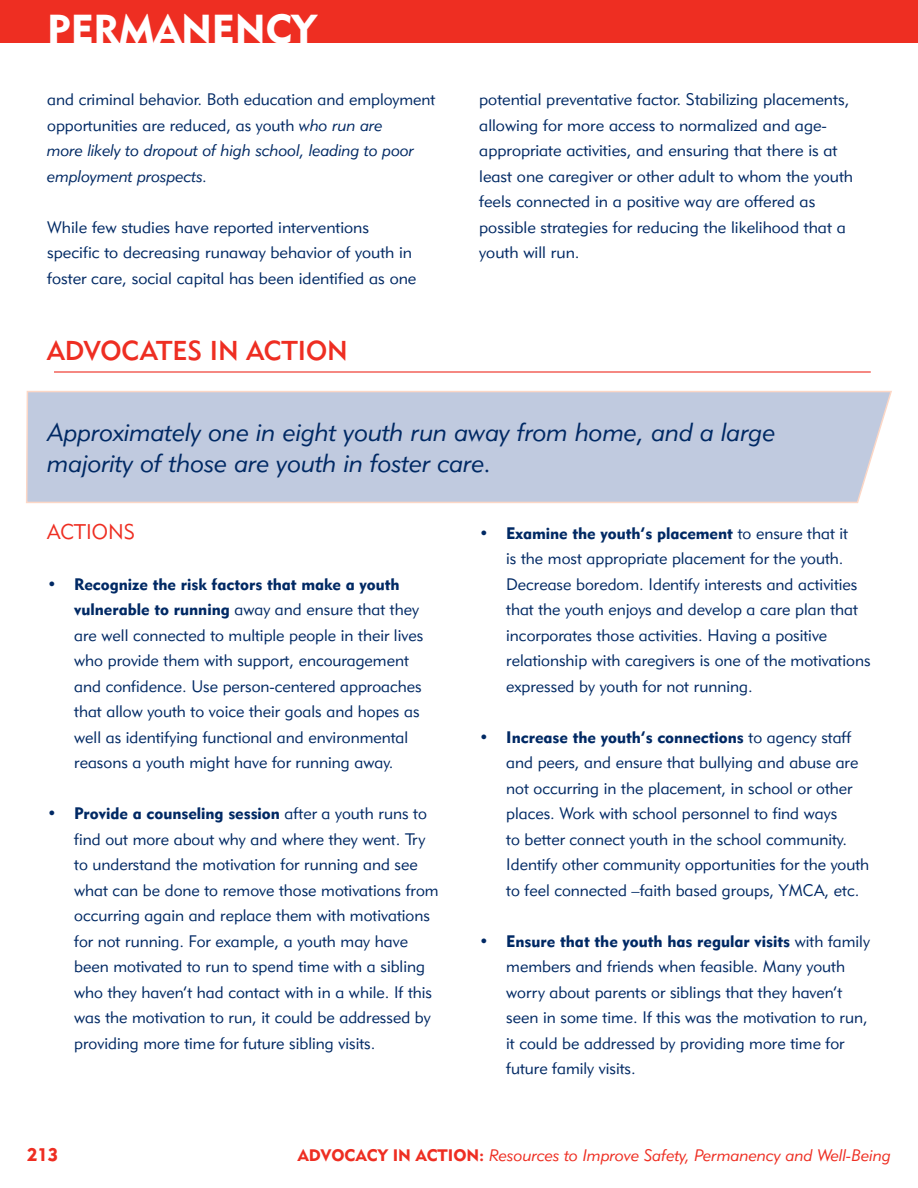
<style>
.page{position:relative;width:918px;height:1188px;background:#fff}
.page>*{position:absolute;margin:0;border:0;box-sizing:border-box;transform-origin:0 0}
.t1{font:39.9px "Geometric 415 BT Black A";color:#fff}
.Subhead_1{font:27px "Geometric 415 BT Medium A";color:#ee2e22}
.Flag{font:25.5px/30.6px "Geometric 415 BT Lite Italic A";color:#002964}
.Subhead_2{font:21px "Geometric 415 BT Lite A";color:#ee2e22}
.t2{font:18px "Geometric 415 BT Black A";color:#ee2e22}
.Body{font:16.5px/25.5px "Geometric 415 BT Lite A";color:#002964}
.t3{font:16.5px "Geometric 415 BT Lite Italic A";color:#ee2e22}
.s1{font-family:"Geometric 415 BT Lite Italic A"}
.s2{font-family:"Geometric 415 BT Black A"}
</style>
<div class="page">
<hr style="left:54px;top:371px;width:817px;height:2px;background:#ee2e22">
<svg style="left:26px;top:390px;width:866px;height:114px;background:#c3ccdf"></svg>
<div style="left:0;top:0;width:918px;height:43px;background:#ee2e22"></div>
<h1 class="t1" style="left:47px;top:4px;width:271px">PERMANENCY</h1>
<p class="Body" style="left:47px;top:86px;width:390px">and criminal behavior. Both education and employment opportunities are reduced, as youth <span class="s1">who run are<br>more likely to dropout of high school, leading to poor employment prospects.</span></p>
<p class="Body" style="left:47px;top:214px;width:371px">While few studies have reported interventions specific to decreasing runaway behavior of youth in foster care, social capital has been identified as one</p>
<p class="Subhead_1" style="left:47px;top:334px;width:302px">ADVOCATES IN ACTION</p>
<p class="Body" style="left:479px;top:86px;width:375px">potential preventative factor. Stabilizing placements, allowing for more access to normalized and age&shy;appropriate activities, and ensuring that there is at least one caregiver or other adult to whom the youth feels connected in a positive way are offered as possible strategies for reducing the likelihood that a youth will run.</p>
<p class="Flag" style="left:48px;top:417px;width:729px">Approximately one in eight youth run away from home, and a large majority of those are youth in foster care.</p>
<p class="Subhead_2" style="left:47px;top:518px;width:89px">ACTIONS</p>
<p class="Body" style="left:74px;top:571px;width:350px;text-indent:-27px">• <span class="s2">Recognize the risk factors that make a youth vulnerable to running</span> away and ensure that they are well connected to multiple people in their lives who provide them with support, encouragement and confidence. Use person-centered approaches that allow youth to voice their goals and hopes as well as identifying functional and environmental reasons a youth might have for running away.</p>
<p class="Body" style="left:74px;top:800px;width:366px;text-indent:-27px">• <span class="s2">Provide a counseling session</span> after a youth runs to find out more about why and where they went. Try to understand the motivation for running and see what can be done to remove those motivations from occurring again and replace them with motivations for not running. For example, a youth may have been motivated to run to spend time with a sibling who they haven’t had contact with in a while. If this was the motivation to run, it could be addressed by providing more time for future sibling visits.</p>
<p class="Body" style="left:506px;top:520px;width:366px;text-indent:-27px">• <span class="s2">Examine the youth’s placement</span> to ensure that it<br>is the most appropriate placement for the youth.<br>Decrease boredom. Identify interests and activities that the youth enjoys and develop a care plan that incorporates those activities. Having a positive relationship with caregivers is one of the motivations expressed by youth for not running.</p>
<p class="Body" style="left:506px;top:724px;width:365px;text-indent:-27px">• <span class="s2">Increase the youth’s connections</span> to agency staff and peers, and ensure that bullying and abuse are not occurring in the placement, in school or other places. Work with school personnel to find ways<br>to better connect youth in the school community.<br>Identify other community opportunities for the youth to feel connected –faith based groups, YMCA, etc.</p>
<p class="Body" style="left:506px;top:928px;width:365px;text-indent:-27px">• <span class="s2">Ensure that the youth has regular visits</span> with family members and friends when feasible. Many youth worry about parents or siblings that they haven’t seen in some time. If this was the motivation to run, it could be addressed by providing more time for future family visits.</p>
<p class="t2" style="left:27px;top:1144px;width:33px">213</p>
<p class="t3" style="left:298px;top:1145px;width:595px"><span class="s2">ADVOCACY IN ACTION:</span> Resources to Improve Safety, Permanency and Well-Being</p>
</div>
